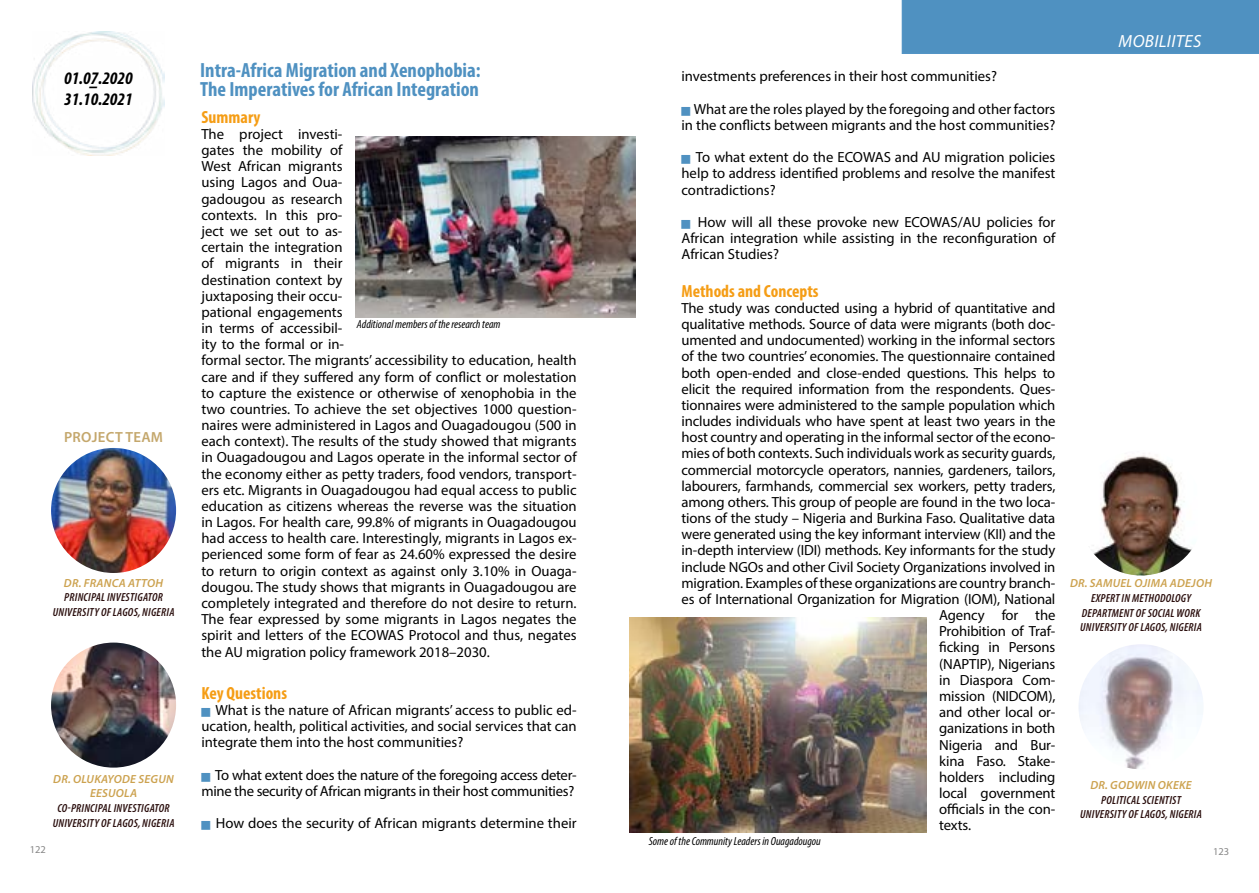
<style>
.page{position:relative;width:1259px;height:893px;background:#fff}
.page>*{position:absolute;margin:0;border:0;box-sizing:border-box;transform-origin:0 0}
.t1{font:700 condensed 20.55px/19px "Myriad Pro";color:#4f91c1}
.t2{font:700 condensed 17.7px "Myriad Pro";color:#f59d15}
.t3{font:italic 700 condensed 17.7px/21.1px "Myriad Pro";color:#000}
.t4{font:italic 17.7px "Myriad Pro";letter-spacing:.02em;color:#fff}
.t5{font:14.7px/16.2px "Myriad Pro";letter-spacing:-.005em;color:#000;text-align:justify}
.t6{font:600 14.7px "Myriad Pro";letter-spacing:.02em;color:#c4a76c}
.t7{font:italic 600 condensed 11.7px/14.7px "Myriad Pro";letter-spacing:.02em;color:#2a0e0d;text-align:center}
.t8{font:italic 600 11.7px/14.7px "Myriad Pro";letter-spacing:.02em;color:#cca24f;text-align:center}
.t9{font:italic condensed 11.7px "Myriad Pro";color:#000}
.t10{font:10.5px "Myriad Pro";color:#878787}
</style>
<div class="page">
<img style="left:32px;top:31px;width:132px;height:125px">
<img style="left:51px;top:448px;width:125px;height:125px;border-radius:63px">
<img style="left:51px;top:643px;width:125px;height:125px;border-radius:63px">
<img style="left:1078px;top:450px;width:125px;height:125px;border-radius:63px">
<img style="left:1078px;top:644px;width:125px;height:125px;border-radius:63px">
<img style="left:355px;top:136px;width:280px;height:181px">
<img style="left:629px;top:617px;width:297px;height:216px">
<div style="left:901px;top:0;width:358px;height:54px;background:#4f91c1"></div>
<p class="t3" style="left:64px;top:67px;width:70px">01.07.2020<br>31.10.2021</p>
<p class="t3" style="left:89px;top:75px;width:10px">–</p>
<p class="t6" style="left:64px;top:428px;width:101px">PROJECT TEAM</p>
<p class="t8" style="left:64px;top:575px;width:101px">DR. FRANCA ATTOH</p>
<p class="t7" style="left:53px;top:590px;width:123px">PRINCIPAL INVESTIGATOR<br>UNIVERSITY OF LAGOS, NIGERIA</p>
<p class="t8" style="left:53px;top:771px;width:122px">DR. OLUKAYODE SEGUN<br>EESUOLA</p>
<p class="t7" style="left:53px;top:801px;width:123px">CO-PRINCIPAL INVESTIGATOR<br>UNIVERSITY OF LAGOS, NIGERIA</p>
<h1 class="t1" style="left:200px;top:60px;width:282px">Intra-Africa Migration and Xenophobia:<br>The Imperatives for African Integration</h1>
<p class="t2" style="left:201px;top:106px;width:61px">Summary</p>
<p class="t5" style="left:201px;top:126px;width:377px;text-align:left">The project investi-<br>gates the mobility of<br>West African migrants<br>using Lagos and Oua-<br>gadougou as research<br>contexts. In this pro-<br>ject we set out to as-<br>certain the integration<br>of migrants in their<br>destination context by<br>juxtaposing their occu-<br>pational engagements<br>in terms of accessibil-<br>ity to the formal or in-<br>formal sector. The migrants’ accessibility to education, health care and if they suffered any form of conflict or molestation to capture the existence or otherwise of xenophobia in the two countries. To achieve the set objectives 1000 question&shy;naires were administered in Lagos and Ouagadougou (500 in each context). The results of the study showed that migrants in Ouagadougou and Lagos operate in the informal sector of the economy either as petty traders, food vendors, transport&shy;ers etc. Migrants in Ouagadougou had equal access to public education as citizens whereas the reverse was the situation in Lagos. For health care, 99.8% of migrants in Ouagadougou had access to health care. Interestingly, migrants in Lagos ex&shy;perienced some form of fear as 24.60% expressed the desire to return to origin context as against only 3.10% in Ouaga&shy;dougou. The study shows that migrants in Ouagadougou are completely integrated and therefore do not desire to return.<br>The fear expressed by some migrants in Lagos negates the spirit and letters of the ECOWAS Protocol and thus, negates the AU migration policy framework 2018–2030.</p>
<p class="t2" style="left:201px;top:682px;width:87px">Key Questions</p>
<p class="t5" style="left:201px;top:702px;width:377px;text-indent:14px">What is the nature of African migrants’ access to public ed&shy;ucation, health, political activities, and social services that can integrate them into the host communities?</p>
<p class="t5" style="left:201px;top:766px;width:377px;text-align:right">To what extent does the nature of the foregoing access deter&shy;mine the security of African migrants in their host communities?</p>
<p class="t5" style="left:216px;top:815px;width:362px">How does the security of African migrants determine their</p>
<p class="t9" style="left:357px;top:317px;width:145px">Additional members of the research team</p>
<p class="t5" style="left:681px;top:68px;width:317px">investments preferences in their host communities?</p>
<p class="t5" style="left:681px;top:100px;width:375px;text-align:right">What are the roles played by the foregoing and other factors in the conflicts between migrants and the host communities?</p>
<p class="t5" style="left:681px;top:149px;width:375px;text-indent:15px">To what extent do the ECOWAS and AU migration policies help to address identified problems and resolve the manifest contradictions?</p>
<p class="t5" style="left:681px;top:214px;width:375px;text-indent:17px">How will all these provoke new ECOWAS/AU policies for African integration while assisting in the reconfiguration of African Studies?</p>
<p class="t2" style="left:681px;top:280px;width:139px">Methods and Concepts</p>
<p class="t5" style="left:681px;top:300px;width:375px">The study was conducted using a hybrid of quantitative and</p>
<p class="t5" style="left:681px;top:316px;width:375px">qualitative methods. Source of data were migrants (both doc-</p>
<p class="t5" style="left:681px;top:332px;width:375px">umented and undocumented) working in the informal sectors</p>
<p class="t5" style="left:681px;top:348px;width:375px">of the two countries’ economies. The questionnaire contained</p>
<p class="t5" style="left:681px;top:364px;width:375px">both open-ended and close-ended questions. This helps to</p>
<p class="t5" style="left:681px;top:380px;width:375px">elicit the required information from the respondents. Ques-</p>
<p class="t5" style="left:681px;top:397px;width:375px">tionnaires were administered to the sample population which</p>
<p class="t5" style="left:681px;top:413px;width:375px">includes individuals who have spent at least two years in the</p>
<p class="t5" style="left:681px;top:429px;width:375px">host country and operating in the informal sector of the econo-</p>
<p class="t5" style="left:681px;top:445px;width:375px">mies of both contexts. Such individuals work as security guards,</p>
<p class="t5" style="left:681px;top:461px;width:375px">commercial motorcycle operators, nannies, gardeners, tailors,</p>
<p class="t5" style="left:681px;top:477px;width:375px">labourers, farmhands, commercial sex workers, petty traders,</p>
<p class="t5" style="left:681px;top:494px;width:375px">among others. This group of people are found in the two loca-</p>
<p class="t5" style="left:681px;top:510px;width:375px">tions of the study – Nigeria and Burkina Faso. Qualitative data</p>
<p class="t5" style="left:681px;top:526px;width:375px">were generated using the key informant interview (KII) and the</p>
<p class="t5" style="left:681px;top:542px;width:375px">in-depth interview (IDI) methods. Key informants for the study</p>
<p class="t5" style="left:681px;top:558px;width:375px">include NGOs and other Civil Society Organizations involved in</p>
<p class="t5" style="left:681px;top:574px;width:375px">migration. Examples of these organizations are country branch-</p>
<p class="t5" style="left:681px;top:591px;width:375px">es of International Organization for Migration (IOM), National</p>
<p class="t5" style="left:939px;top:607px;width:118px">Agency for the</p>
<p class="t5" style="left:939px;top:623px;width:118px">Prohibition of Traf-</p>
<p class="t5" style="left:939px;top:639px;width:118px">ficking in Persons</p>
<p class="t5" style="left:939px;top:655px;width:118px">(NAPTIP), Nigerians</p>
<p class="t5" style="left:939px;top:671px;width:118px">in Diaspora Com-</p>
<p class="t5" style="left:939px;top:688px;width:118px">mission (NIDCOM),</p>
<p class="t5" style="left:939px;top:704px;width:118px">and other local or-</p>
<p class="t5" style="left:939px;top:720px;width:118px">ganizations in both</p>
<p class="t5" style="left:939px;top:736px;width:118px">Nigeria and Bur-</p>
<p class="t5" style="left:939px;top:752px;width:118px">kina Faso. Stake-</p>
<p class="t5" style="left:939px;top:769px;width:118px">holders including</p>
<p class="t5" style="left:939px;top:785px;width:118px">local government</p>
<p class="t5" style="left:939px;top:801px;width:118px">officials in the con-</p>
<p class="t5" style="left:939px;top:817px;width:33px">texts.</p>
<p class="t4" style="left:1118px;top:30px;width:84px">MOBILIITES</p>
<p class="t8" style="left:1070px;top:576px;width:143px">DR. SAMUEL OJIMA ADEJOH</p>
<p class="t7" style="left:1080px;top:590px;width:123px">EXPERT IN METHODOLOGY<br>DEPARTMENT OF SOCIAL WORK<br>UNIVERSITY OF LAGOS, NIGERIA</p>
<p class="t8" style="left:1090px;top:777px;width:103px">DR. GODWIN OKEKE</p>
<p class="t7" style="left:1080px;top:792px;width:123px">POLITICAL SCIENTIST<br>UNIVERSITY OF LAGOS, NIGERIA</p>
<p class="t9" style="left:649px;top:834px;width:174px">Some of the Community Leaders in Ouagadougou</p>
<p class="t10" style="left:30px;top:843px;width:18px">122</p>
<p class="t10" style="left:1213px;top:845px;width:18px">123</p>
</div>
